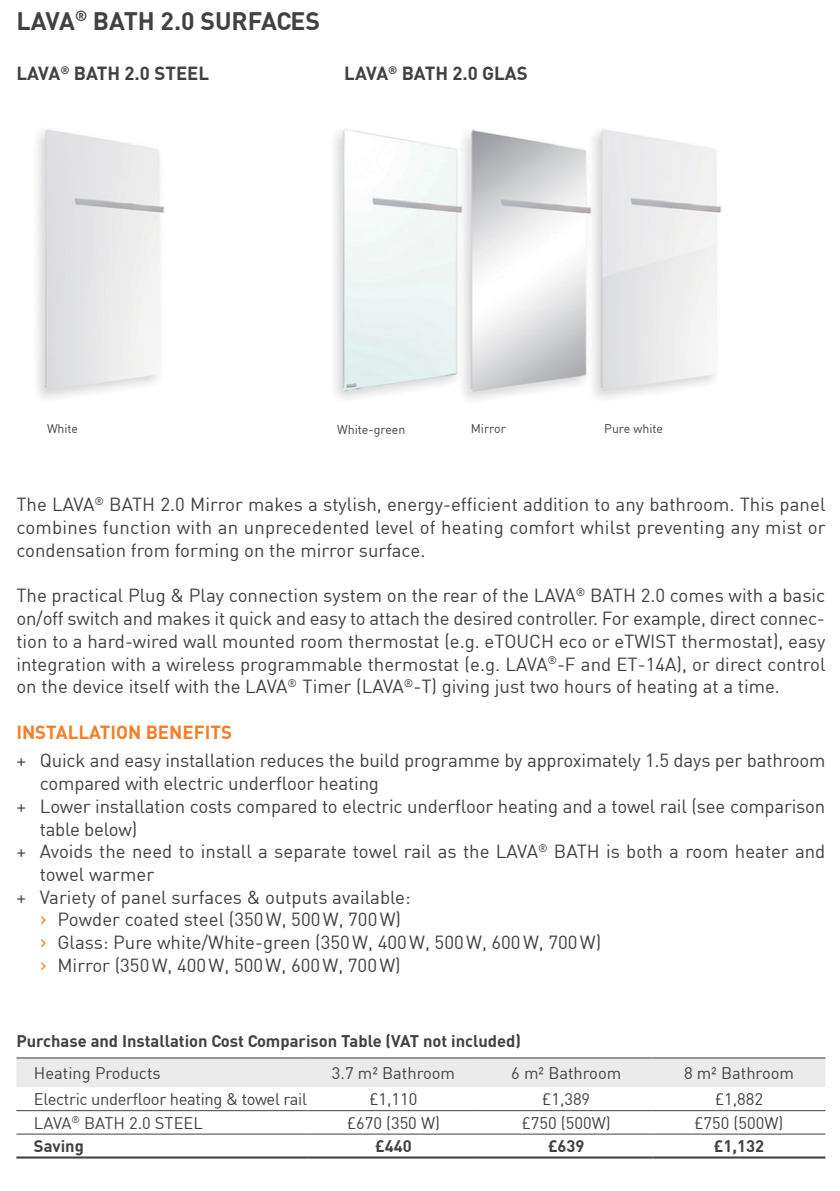
<style>
.page{position:relative;width:840px;height:1191px;background:#fff}
.page>*{position:absolute;margin:0;border:0;box-sizing:border-box;transform-origin:0 0}
.t1{font:700 24.8px "DIN";color:#414042}
.t2{font:18.6px/22.8px "DIN";letter-spacing:-.01em;color:#414042;text-align:justify}
.t3{font:700 18.6px "DIN";color:#414042}
.t4{font:16.6px "DIN";color:#414042}
.t5{font:700 16.6px "DIN";color:#414042}
.t6{font:16.6px "DIN";letter-spacing:-.02em;color:#414042}
.t7{font:12.4px "DIN";color:#414042}
.s1{font-weight:700;color:#f57e29}
.s2{font-size:21.2px;color:#f57e29}
</style>
<div class="page">
<img style="left:36px;top:129px;width:129px;height:270px">
<img style="left:334px;top:129px;width:123px;height:269px">
<img style="left:457px;top:129px;width:132px;height:270px">
<img style="left:589px;top:129px;width:132px;height:269px">
<div style="left:16px;top:1058px;width:809px;height:29px;background:#ebebec"></div>
<hr style="left:16px;top:1110px;width:291px;height:1px;background:#414042">
<hr style="left:307px;top:1110px;width:172px;height:1px;background:#414042">
<hr style="left:479px;top:1110px;width:173px;height:1px;background:#414042">
<hr style="left:652px;top:1110px;width:173px;height:1px;background:#414042">
<hr style="left:16px;top:1133px;width:291px;height:1px;background:#414042">
<hr style="left:307px;top:1133px;width:172px;height:1px;background:#414042">
<hr style="left:479px;top:1133px;width:173px;height:1px;background:#414042">
<hr style="left:652px;top:1133px;width:173px;height:1px;background:#414042">
<hr style="left:16px;top:1057px;width:291px;height:1px;background:#414042">
<hr style="left:307px;top:1057px;width:172px;height:1px;background:#414042">
<hr style="left:479px;top:1057px;width:173px;height:1px;background:#414042">
<hr style="left:652px;top:1057px;width:173px;height:1px;background:#414042">
<hr style="left:16px;top:1156px;width:291px;height:2px;background:#414042">
<hr style="left:307px;top:1156px;width:172px;height:2px;background:#414042">
<hr style="left:479px;top:1156px;width:173px;height:2px;background:#414042">
<hr style="left:652px;top:1156px;width:173px;height:2px;background:#414042">
<p class="t1" style="left:16px;top:5px;width:305px">LAVA<sup>®</sup> BATH 2.0 SURFACES</p>
<p class="t3" style="left:16px;top:61px;width:194px">LAVA<sup>®</sup> BATH 2.0 STEEL</p>
<p class="t3" style="left:344px;top:61px;width:185px">LAVA<sup>®</sup> BATH 2.0 GLAS</p>
<p class="t7" style="left:47px;top:421px;width:32px">White</p>
<p class="t7" style="left:337px;top:422px;width:70px">White-green</p>
<p class="t7" style="left:470px;top:421px;width:37px">Mirror</p>
<p class="t7" style="left:604px;top:421px;width:60px">Pure white</p>
<p class="t2" style="left:16px;top:493px;width:810px">The LAVA<sup>®</sup> BATH 2.0 Mirror makes a stylish, energy-efficient addition to any bathroom. This panel combines function with an unprecedented level of heating comfort whilst preventing any mist or condensation from forming on the mirror surface.</p>
<p class="t2" style="left:16px;top:584px;width:810px">The practical Plug &amp; Play connection system on the rear of the LAVA<sup>®</sup> BATH 2.0 comes with a basic on/off switch and makes it quick and easy to attach the desired controller. For example, direct connec&shy;tion to a hard-wired wall mounted room thermostat (e.g. eTOUCH eco or eTWIST thermostat), easy integration with a wireless programmable thermostat (e.g. LAVA<sup>®</sup>-F and ET-14A), or direct control on the device itself with the LAVA<sup>®</sup> Timer (LAVA<sup>®</sup>-T) giving just two hours of heating at a time.</p>
<p class="t2" style="left:16px;top:717px;width:810px;line-height:28.6px"><span class="s1">INSTALLATION BENEFITS<br></span>+ Quick and easy installation reduces the build programme by approximately 1.5 days per bathroom</p>
<p class="t2" style="left:40px;top:771px;width:340px">compared with electric underfloor heating</p>
<p class="t2" style="left:16px;top:794px;width:810px">+ Lower installation costs compared to electric underfloor heating and a towel rail (see comparison</p>
<p class="t2" style="left:40px;top:817px;width:99px">table below)</p>
<p class="t2" style="left:16px;top:839px;width:810px">+ Avoids the need to install a separate towel rail as the LAVA<sup>®</sup> BATH is both a room heater and</p>
<p class="t2" style="left:40px;top:862px;width:116px">towel warmer</p>
<p class="t2" style="left:16px;top:885px;width:395px">+ Variety of panel surfaces &amp; outputs available:</p>
<p class="t2" style="left:40px;top:908px;width:362px"><span class="s2">›</span> Powder coated steel (350W, 500W, 700W)</p>
<p class="t2" style="left:40px;top:930px;width:562px"><span class="s2">›</span> Glass: Pure white/White-green (350W, 400W, 500W, 600W, 700W)</p>
<p class="t2" style="left:40px;top:953px;width:362px"><span class="s2">›</span> Mirror (350W, 400W, 500W, 600W, 700W)</p>
<p class="t5" style="left:16px;top:1030px;width:506px">Purchase and Installation Cost Comparison Table (VAT not included)</p>
<p class="t4" style="left:34px;top:1062px;width:128px">Heating Products</p>
<p class="t4" style="left:332px;top:1062px;width:125px">3.7 m² Bathroom</p>
<p class="t4" style="left:511px;top:1062px;width:111px">6 m² Bathroom</p>
<p class="t4" style="left:683px;top:1062px;width:111px">8 m² Bathroom</p>
<p class="t6" style="left:34px;top:1088px;width:274px">Electric underfloor heating &amp; towel rail</p>
<p class="t4" style="left:369px;top:1088px;width:49px">£1,110</p>
<p class="t4" style="left:542px;top:1088px;width:49px">£1,389</p>
<p class="t4" style="left:714px;top:1088px;width:49px">£1,882</p>
<p class="t4" style="left:34px;top:1112px;width:170px">LAVA<sup>®</sup> BATH 2.0 STEEL</p>
<p class="t4" style="left:347px;top:1112px;width:95px">£670 (350 W)</p>
<p class="t4" style="left:521px;top:1112px;width:90px">£750 (500W)</p>
<p class="t4" style="left:694px;top:1112px;width:90px">£750 (500W)</p>
<p class="t5" style="left:34px;top:1135px;width:51px">Saving</p>
<p class="t5" style="left:375px;top:1135px;width:38px">£440</p>
<p class="t5" style="left:547px;top:1135px;width:38px">£639</p>
<p class="t5" style="left:713px;top:1135px;width:52px">£1,132</p>
</div>
